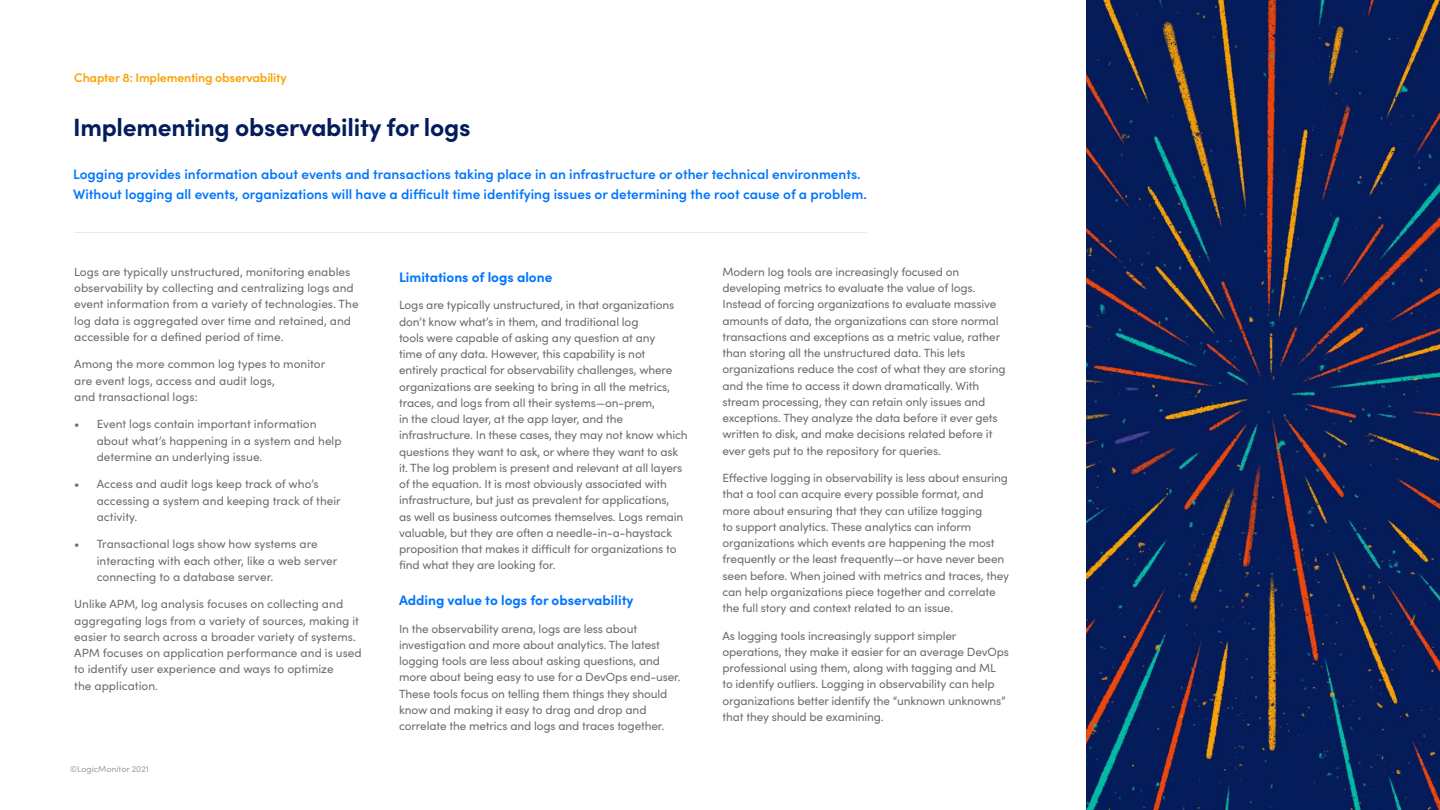
<style>
.page{position:relative;width:1440px;height:810px;background:#fff}
.page>*{position:absolute;margin:0;border:0;box-sizing:border-box;transform-origin:0 0}
.t1{font:700 25px "Sofia Pro";letter-spacing:-.01em;color:#031c5b}
.t2{font:600 13.75px/20px "Sofia Pro";color:#0076ff}
.t3{font:700 13.75px "Sofia Pro";color:#0076ff}
.t4{font:600 12.5px "Sofia Pro";letter-spacing:-.015em;color:#fba200}
.t5{font:11.88px/16.2px "Sofia Pro";letter-spacing:-.01em;color:#6d6e71}
.t6{font:8.75px "Sofia Pro";color:#9d9fa2}
</style>
<div class="page">
<hr style="left:74px;top:232px;width:793px;height:1px;background:#031c5c">
<img style="left:1086px;top:0;width:354px;height:810px">
<p class="t4" style="left:74px;top:69px;width:214px">Chapter 8: Implementing observability</p>
<h1 class="t1" style="left:73px;top:108px;width:399px">Implementing observability for logs</h1>
<p class="t2" style="left:73px;top:163px;width:795px">Logging provides information about events and transactions taking place in an infrastructure or other technical environments.<br>Without logging all events, organizations will have a difficult time identifying issues or determining the root cause of a problem.</p>
<p class="t5" style="left:74px;top:263px;width:286px">Logs are typically unstructured, monitoring enables observability by collecting and centralizing logs and event information from a variety of technologies. The log data is aggregated over time and retained, and accessible for a defined period of time.</p>
<p class="t5" style="left:74px;top:355px;width:253px">Among the more common log types to monitor are event logs, access and audit logs,<br>and transactional logs:</p>
<p class="t5" style="left:97px;top:415px;width:246px;text-indent:-23px">• Event logs contain important information about what’s happening in a system and help determine an underlying issue.</p>
<p class="t5" style="left:97px;top:475px;width:246px;text-indent:-23px">• Access and audit logs keep track of who’s accessing a system and keeping track of their activity.</p>
<p class="t5" style="left:97px;top:535px;width:242px;text-indent:-23px">• Transactional logs show how systems are interacting with each other, like a web server connecting to a database server.</p>
<p class="t5" style="left:74px;top:595px;width:289px">Unlike APM, log analysis focuses on collecting and aggregating logs from a variety of sources, making it easier to search across a broader variety of systems.<br>APM focuses on application performance and is used to identify user experience and ways to optimize<br>the application.</p>
<p class="t6" style="left:70px;top:762px;width:80px">©LogicMonitor 2021</p>
<p class="t3" style="left:399px;top:267px;width:155px">Limitations of logs alone</p>
<p class="t5" style="left:399px;top:297px;width:290px">Logs are typically unstructured, in that organizations don’t know what’s in them, and traditional log<br>tools were capable of asking any question at any<br>time of any data. However, this capability is not<br>entirely practical for observability challenges, where organizations are seeking to bring in all the metrics, traces, and logs from all their systems—on-prem,<br>in the cloud layer, at the app layer, and the infrastructure. In these cases, they may not know which questions they want to ask, or where they want to ask it. The log problem is present and relevant at all layers of the equation. It is most obviously associated with infrastructure, but just as prevalent for applications,<br>as well as business outcomes themselves. Logs remain valuable, but they are often a needle-in-a-haystack proposition that makes it difficult for organizations to find what they are looking for.</p>
<p class="t3" style="left:399px;top:590px;width:236px">Adding value to logs for observability</p>
<p class="t5" style="left:399px;top:620px;width:283px">In the observability arena, logs are less about investigation and more about analytics. The latest logging tools are less about asking questions, and more about being easy to use for a DevOps end-user.<br>These tools focus on telling them things they should know and making it easy to drag and drop and correlate the metrics and logs and traces together.</p>
<p class="t5" style="left:723px;top:263px;width:285px">Modern log tools are increasingly focused on developing metrics to evaluate the value of logs.<br>Instead of forcing organizations to evaluate massive amounts of data, the organizations can store normal transactions and exceptions as a metric value, rather than storing all the unstructured data. This lets organizations reduce the cost of what they are storing and the time to access it down dramatically. With stream processing, they can retain only issues and exceptions. They analyze the data before it ever gets written to disk, and make decisions related before it ever gets put to the repository for queries.</p>
<p class="t5" style="left:723px;top:469px;width:288px">Effective logging in observability is less about ensuring that a tool can acquire every possible format, and more about ensuring that they can utilize tagging<br>to support analytics. These analytics can inform organizations which events are happening the most frequently or the least frequently—or have never been seen before. When joined with metrics and traces, they can help organizations piece together and correlate the full story and context related to an issue.</p>
<p class="t5" style="left:723px;top:627px;width:288px">As logging tools increasingly support simpler operations, they make it easier for an average DevOps professional using them, along with tagging and ML to identify outliers. Logging in observability can help organizations better identify the “unknown unknowns” that they should be examining.</p>
</div>
